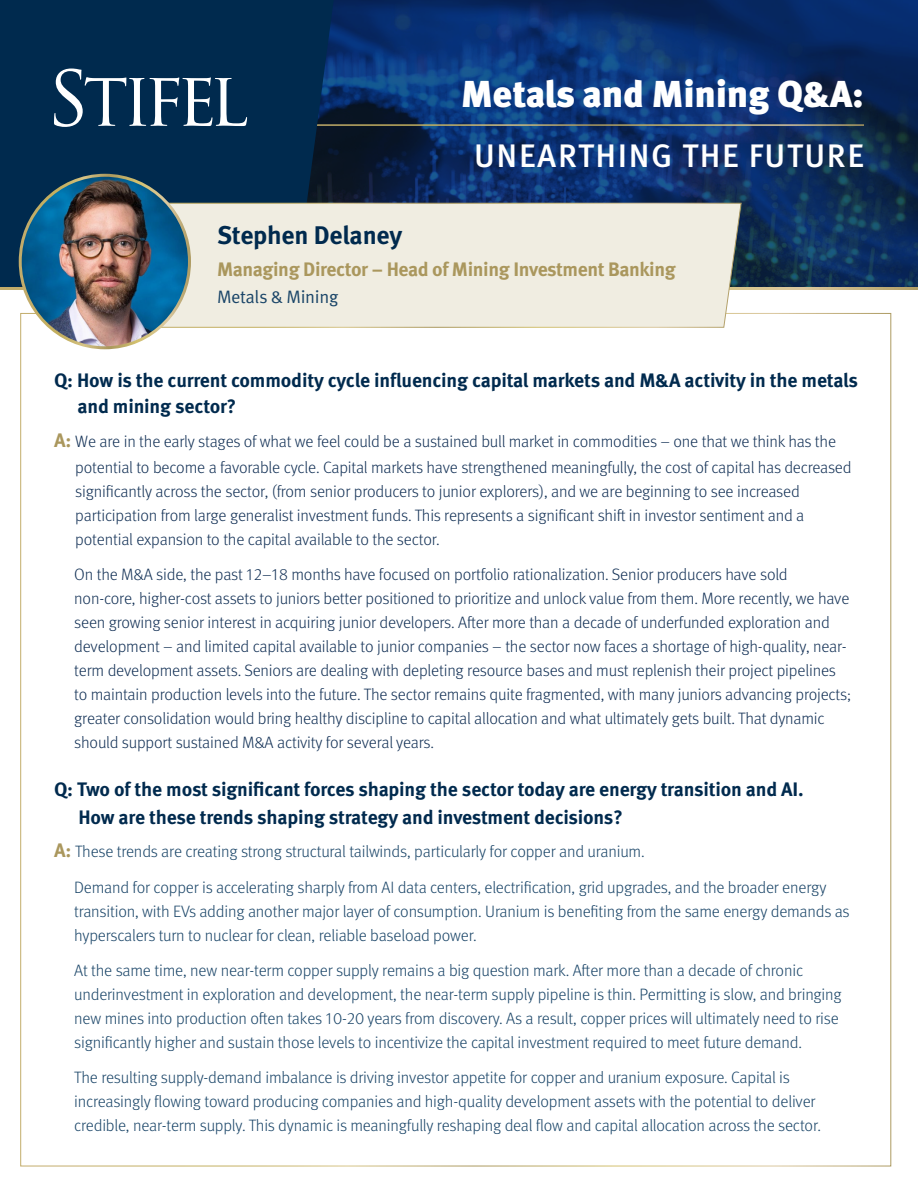
<style>
.page{position:relative;width:918px;height:1188px;background:#fff}
.page>*{position:absolute;margin:0;border:0;box-sizing:border-box;transform-origin:0 0}
.t1{font:900 37.5px "Meta OT";letter-spacing:-.01em;color:#fff}
.t2{font:500 32.55px "Meta OT";letter-spacing:.05em;color:#fff}
.t3{font:700 25.5px "Meta OT";letter-spacing:-.01em;color:#002a4e}
.t4{font:700 19.5px/26.5px "Meta OT";letter-spacing:-.01em;color:#002a4e}
.t5{font:700 19.5px "Meta OT";letter-spacing:-.02em;color:#aa975d}
.t6{font:18px "Meta OT Norm";letter-spacing:-.02em;color:#1a4568}
.t7{font:300 16.5px/24px "Meta OT";letter-spacing:-.01em;color:#133156}
.t8{font:300 16.5px/24px "Meta OT";letter-spacing:-.01em;color:#1a4568}
.s1{font-weight:700;font-size:19.5px;color:#aa975d}
</style>
<div class="page">
<svg style="left:334px;top:0;width:584px;height:287px;background:#0b2f67"></svg>
<hr style="left:293px;top:124px;width:571px;height:2px;background:#fff">
<div style="left:0;top:0;width:334px;height:287px;background:#002a4e"></div>
<svg style="left:54px;top:69px;width:193px;height:58px"></svg>
<svg style="left:0;top:287px;width:918px;height:3px"></svg>
<div style="left:189px;top:202px;width:553px;height:126px;background:#f0ede1"></div>
<img style="left:20px;top:177px;width:169px;height:171px">
<h1 class="t1" style="left:461px;top:72px;width:405px">Metals and Mining Q&amp;A:</h1>
<h2 class="t2" style="left:474px;top:135px;width:391px">UNEARTHING THE FUTURE</h2>
<h3 class="t3" style="left:217px;top:219px;width:187px">Stephen Delaney</h3>
<p class="t5" style="left:217px;top:257px;width:460px">Managing Director – Head of Mining Investment Banking</p>
<p class="t6" style="left:217px;top:286px;width:123px">Metals &amp; Mining</p>
<p class="t4" style="left:78px;top:367px;width:782px;text-indent:-24px">Q: How is the current commodity cycle influencing capital markets and M&amp;A activity in the metals and mining sector?</p>
<p class="t7" style="left:75px;top:428px;width:778px;line-height:26.5px;text-indent:-21px"><span class="s1">A:</span> We are in the early stages of what we feel could be a sustained bull market in commodities – one that we think has the potential to become a favorable cycle. Capital markets have strengthened meaningfully, the cost of capital has decreased</p>
<p class="t7" style="left:75px;top:480px;width:731px">significantly across the sector, (from senior producers to junior explorers), and we are beginning to see increased participation from large generalist investment funds. This represents a significant shift in investor sentiment and a potential expansion to the capital available to the sector.</p>
<p class="t7" style="left:74px;top:563px;width:778px">On the M&amp;A side, the past 12–18 months have focused on portfolio rationalization. Senior producers have sold non-core, higher-cost assets to juniors better positioned to prioritize and unlock value from them. More recently, we have seen growing senior interest in acquiring junior developers. After more than a decade of underfunded exploration and development – and limited capital available to junior companies – the sector now faces a shortage of high-quality, near&shy;term development assets. Seniors are dealing with depleting resource bases and must replenish their project pipelines to maintain production levels into the future. The sector remains quite fragmented, with many juniors advancing projects; greater consolidation would bring healthy discipline to capital allocation and what ultimately gets built. That dynamic should support sustained M&amp;A activity for several years.</p>
<p class="t4" style="left:78px;top:775px;width:727px;line-height:28.5px;text-indent:-24px">Q: Two of the most significant forces shaping the sector today are energy transition and AI.<br>How are these trends shaping strategy and investment decisions?</p>
<p class="t8" style="left:74px;top:834px;width:754px;line-height:35.2px;text-indent:-20px"><span class="s1">A:</span> These trends are creating strong structural tailwinds, particularly for copper and uranium.<br>Demand for copper is accelerating sharply from AI data centers, electrification, grid upgrades, and the broader energy</p>
<p class="t8" style="left:74px;top:899px;width:777px">transition, with EVs adding another major layer of consumption. Uranium is benefiting from the same energy demands as hyperscalers turn to nuclear for clean, reliable baseload power.</p>
<p class="t8" style="left:74px;top:959px;width:769px">At the same time, new near-term copper supply remains a big question mark. After more than a decade of chronic underinvestment in exploration and development, the near-term supply pipeline is thin. Permitting is slow, and bringing new mines into production often takes 10-20 years from discovery. As a result, copper prices will ultimately need to rise significantly higher and sustain those levels to incentivize the capital investment required to meet future demand.</p>
<p class="t8" style="left:74px;top:1066px;width:748px">The resulting supply-demand imbalance is driving investor appetite for copper and uranium exposure. Capital is increasingly flowing toward producing companies and high-quality development assets with the potential to deliver credible, near-term supply. This dynamic is meaningfully reshaping deal flow and capital allocation across the sector.</p>
</div>
